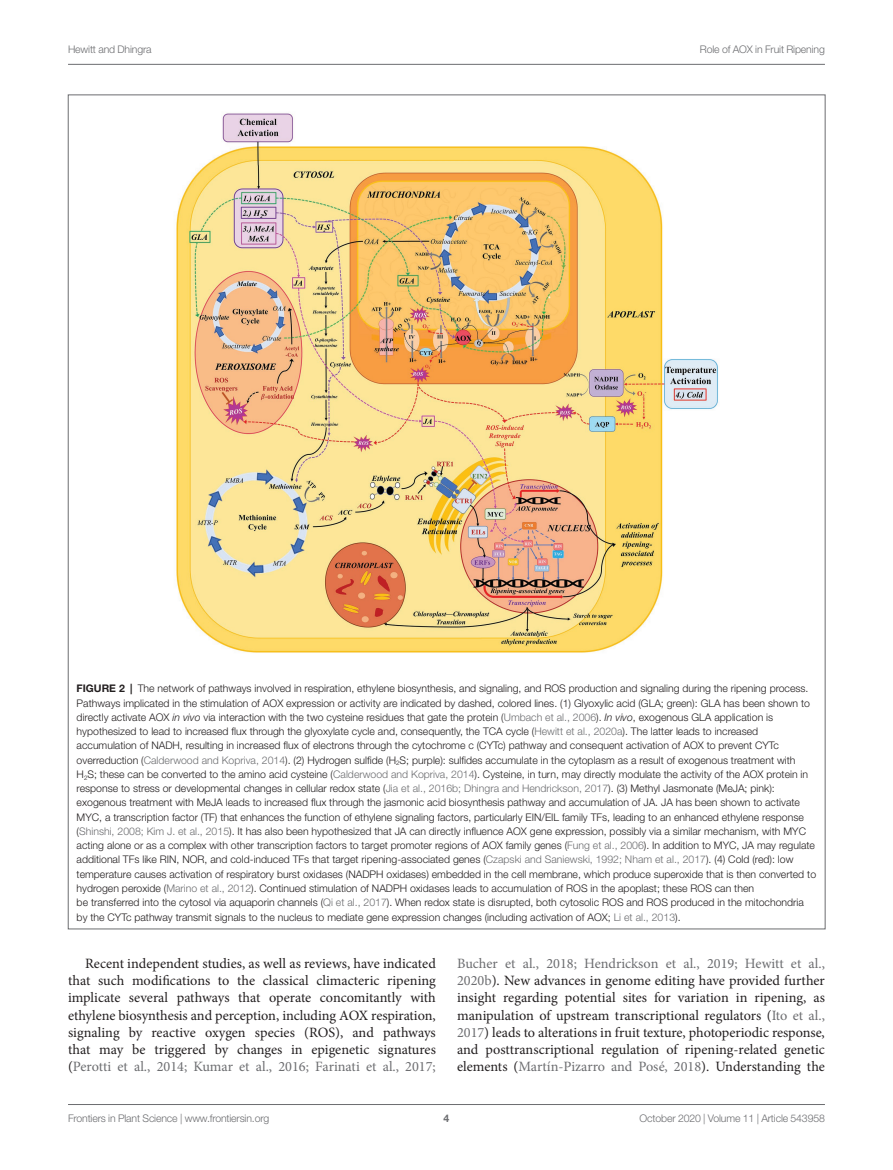
<style>
.page{position:relative;width:893px;height:1170px;background:#fff}
.page>*{position:absolute;margin:0;border:0;box-sizing:border-box;transform-origin:0 0}
.TEXT{font:14.25px/17.2px "Minion Pro";color:#231f20;text-align:justify}
.FIG_LEG{font:300 10.5px/14.2px "Helvetica Neue LT Std";color:#231f20}
.t1{font:300 10.5px "Helvetica Neue LT Std";letter-spacing:-.015em;color:#6c6d70}
.t2{font:700 10.5px "Helvetica Neue LT Std";color:#6c6d70}
.s1{font-weight:700}
.s2{font-style:italic}
.s3{color:#6c6d70}
</style>
<div class="page">
<hr style="left:68px;top:64px;width:757px;height:1px;background:#6c6d70">
<hr style="left:68px;top:1104px;width:757px;height:1px;background:#6c6d70">
<img style="left:176px;top:113px;width:542px;height:540px">
<p class="t1" style="left:68px;top:42px;width:85px">Hewitt and Dhingra</p>
<p class="t1" style="left:700px;top:42px;width:126px">Role of AOX in Fruit Ripening</p>
<p class="FIG_LEG" style="left:77px;top:681px;width:741px"><span class="s1">FIGURE 2 |</span> The network of pathways involved in respiration, ethylene biosynthesis, and signaling, and ROS production and signaling during the ripening process.<br>Pathways implicated in the stimulation of AOX expression or activity are indicated by dashed, colored lines. (1) Glyoxylic acid (GLA; green): GLA has been shown to directly activate AOX <span class="s2">in vivo</span> via interaction with the two cysteine residues that gate the protein (<span class="s3">Umbach et al., 2006</span>). <span class="s2">In vivo</span>, exogenous GLA application is hypothesized to lead to increased flux through the glyoxylate cycle and, consequently, the TCA cycle (<span class="s3">Hewitt et al., 2020a</span>). The latter leads to increased accumulation of NADH, resulting in increased flux of electrons through the cytochrome c (CYTc) pathway and consequent activation of AOX to prevent CYTc overreduction (<span class="s3">Calderwood and Kopriva, 2014</span>). (2) Hydrogen sulfide (H<sub>2</sub>S; purple): sulfides accumulate in the cytoplasm as a result of exogenous treatment with H<sub>2</sub>S; these can be converted to the amino acid cysteine (<span class="s3">Calderwood and Kopriva, 2014</span>). Cysteine, in turn, may directly modulate the activity of the AOX protein in response to stress or developmental changes in cellular redox state (<span class="s3">Jia et al., 2016b; Dhingra and Hendrickson, 2017</span>). (3) Methyl Jasmonate (MeJA; pink): exogenous treatment with MeJA leads to increased flux through the jasmonic acid biosynthesis pathway and accumulation of JA. JA has been shown to activate MYC, a transcription factor (TF) that enhances the function of ethylene signaling factors, particularly EIN/EIL family TFs, leading to an enhanced ethylene response (<span class="s3">Shinshi, 2008; Kim J. et al., 2015</span>). It has also been hypothesized that JA can directly influence AOX gene expression, possibly via a similar mechanism, with MYC acting alone or as a complex with other transcription factors to target promoter regions of AOX family genes (<span class="s3">Fung et al., 2006</span>). In addition to MYC, JA may regulate additional TFs like RIN, NOR, and cold-induced TFs that target ripening-associated genes (<span class="s3">Czapski and Saniewski, 1992; Nham et al., 2017</span>). (4) Cold (red): low temperature causes activation of respiratory burst oxidases (NADPH oxidases) embedded in the cell membrane, which produce superoxide that is then converted to hydrogen peroxide (<span class="s3">Marino et al., 2012</span>). Continued stimulation of NADPH oxidases leads to accumulation of ROS in the apoplast; these ROS can then<br>be transferred into the cytosol via aquaporin channels (<span class="s3">Qi et al., 2017</span>). When redox state is disrupted, both cytosolic ROS and ROS produced in the mitochondria by the CYTc pathway transmit signals to the nucleus to mediate gene expression changes (including activation of AOX; <span class="s3">Li et al., 2013</span>).</p>
<p class="TEXT" style="left:68px;top:954px;width:369px;text-indent:17px">Recent independent studies, as well as reviews, have indicated that such modifications to the classical climacteric ripening implicate several pathways that operate concomitantly with ethylene biosynthesis and perception, including AOX respiration, signaling by reactive oxygen species (ROS), and pathways that may be triggered by changes in epigenetic signatures (<span class="s3">Perotti et al., 2014; Kumar et al., 2016; Farinati et al., 2017;</span></p>
<p class="TEXT" style="left:457px;top:954px;width:369px"><span class="s3">Bucher et al., 2018; Hendrickson et al., 2019; Hewitt et al., 2020b</span>). New advances in genome editing have provided further insight regarding potential sites for variation in ripening, as manipulation of upstream transcriptional regulators (<span class="s3">Ito et al., 2017</span>) leads to alterations in fruit texture, photoperiodic response, and posttranscriptional regulation of ripening-related genetic elements (<span class="s3">Martín-Pizarro and Posé, 2018</span>). Understanding the</p>
<p class="t1" style="left:68px;top:1111px;width:203px">Frontiers in Plant Science | www.frontiersin.org</p>
<p class="t2" style="left:444px;top:1111px;width:7px">4</p>
<p class="t1" style="left:640px;top:1111px;width:187px">October 2020 | Volume 11 | Article 543958</p>
</div>
